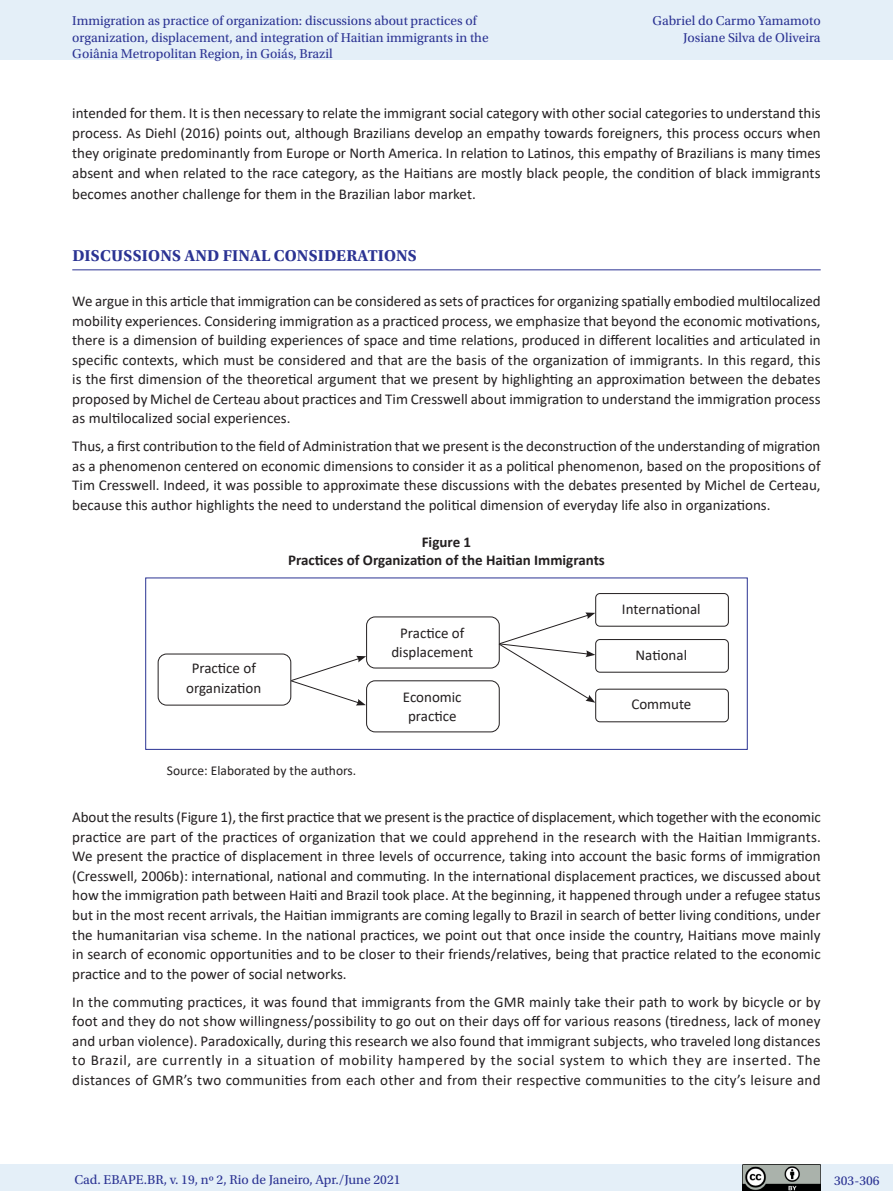
<style>
.page{position:relative;width:893px;height:1191px;background:#fff}
.page>*{position:absolute;margin:0;border:0;box-sizing:border-box;transform-origin:0 0}
._07_1_sub_1{font:700 16.5px "Utopia Std";letter-spacing:.01em;color:#2b3393}
._06_0_texto{font:15px/19.5px "Calibri";color:#231f20;text-align:justify}
._08_2_tabela_titulo{font:700 15px/18px "Calibri";color:#231f20;text-align:center}
.t1{font:13.5px/16.5px "Utopia Std";color:#2b3393}
._00__fonte_legenda_f{font:13.5px "Calibri";color:#231f20}
</style>
<div class="page">
<div style="left:0;top:0;width:893px;height:60px;background:#e4eff8"></div>
<div style="left:0;top:1164px;width:893px;height:27px;background:#e4eff8"></div>
<img style="left:743px;top:1164px;width:78px;height:27px">
<hr style="left:72px;top:269px;width:749px;height:1px;background:#2b3393">
<div style="left:366px;top:680px;width:134px;height:52px;border:1px solid #231f20;border-radius:9px"></div>
<div style="left:366px;top:616px;width:134px;height:52px;border:1px solid #231f20;border-radius:9px"></div>
<div style="left:158px;top:653px;width:133px;height:52px;border:1px solid #231f20;border-radius:9px"></div>
<div style="left:595px;top:593px;width:134px;height:33px;border:1px solid #231f20;border-radius:4px"></div>
<div style="left:595px;top:639px;width:134px;height:33px;border:1px solid #231f20;border-radius:4px"></div>
<div style="left:595px;top:689px;width:134px;height:33px;border:1px solid #231f20;border-radius:4px"></div>
<svg style="left:290px;top:656px;width:76px;height:49px"></svg>
<svg style="left:498px;top:612px;width:97px;height:90px"></svg>
<div style="left:145px;top:577px;width:603px;height:173px;border:1px solid #2b3393"></div>
<p class="t1" style="left:72px;top:13px;width:418px">Immigration as practice of organization: discussions about practices of organization, displacement, and integration of Haitian immigrants in the<br>Goiânia Metropolitan Region, in Goiás, Brazil</p>
<p class="t1" style="left:653px;top:13px;width:170px;text-align:right">Gabriel do Carmo Yamamoto<br>Josiane Silva de Oliveira</p>
<p class="_06_0_texto" style="left:72px;top:102px;width:750px;line-height:20.2px">intended for them. It is then necessary to relate the immigrant social category with other social categories to understand this process. As Diehl (2016) points out, although Brazilians develop an empathy towards foreigners, this process occurs when they originate predominantly from Europe or North America. In relation to Latinos, this empathy of Brazilians is many times absent and when related to the race category, as the Haitians are mostly black people, the condition of black immigrants becomes another challenge for them in the Brazilian labor market.</p>
<p class="_07_1_sub_1" style="left:72px;top:246px;width:346px">DISCUSSIONS AND FINAL CONSIDERATIONS</p>
<p class="_06_0_texto" style="left:72px;top:291px;width:750px">We argue in this article that immigration can be considered as sets of practices for organizing spatially embodied multilocalized mobility experiences. Considering immigration as a practiced process, we emphasize that beyond the economic motivations, there is a dimension of building experiences of space and time relations, produced in different localities and articulated in specific contexts, which must be considered and that are the basis of the organization of immigrants. In this regard, this is the first dimension of the theoretical argument that we present by highlighting an approximation between the debates proposed by Michel de Certeau about practices and Tim Cresswell about immigration to understand the immigration process as multilocalized social experiences.</p>
<p class="_06_0_texto" style="left:72px;top:436px;width:750px">Thus, a first contribution to the field of Administration that we present is the deconstruction of the understanding of migration as a phenomenon centered on economic dimensions to consider it as a political phenomenon, based on the propositions of Tim Cresswell. Indeed, it was possible to approximate these discussions with the debates presented by Michel de Certeau, because this author highlights the need to understand the political dimension of everyday life also in organizations.</p>
<p class="_08_2_tabela_titulo" style="left:288px;top:533px;width:318px">Figure 1<br>Practices of Organization of the Haitian Immigrants</p>
<p class="_06_0_texto" style="left:186px;top:658px;width:77px;text-align:center">Practice of organization</p>
<p class="_06_0_texto" style="left:391px;top:622px;width:83px;text-align:center">Practice of displacement</p>
<p class="_06_0_texto" style="left:403px;top:686px;width:60px;text-align:center">Economic practice</p>
<p class="_06_0_texto" style="left:622px;top:598px;width:80px">International</p>
<p class="_06_0_texto" style="left:636px;top:644px;width:53px">National</p>
<p class="_06_0_texto" style="left:631px;top:694px;width:62px">Commute</p>
<p class="_00__fonte_legenda_f" style="left:167px;top:761px;width:191px">Source: Elaborated by the authors.</p>
<p class="_06_0_texto" style="left:72px;top:807px;width:750px">About the results (Figure 1), the first practice that we present is the practice of displacement, which together with the economic practice are part of the practices of organization that we could apprehend in the research with the Haitian Immigrants.<br>We present the practice of displacement in three levels of occurrence, taking into account the basic forms of immigration (Cresswell, 2006b): international, national and commuting. In the international displacement practices, we discussed about how the immigration path between Haiti and Brazil took place. At the beginning, it happened through under a refugee status but in the most recent arrivals, the Haitian immigrants are coming legally to Brazil in search of better living conditions, under the humanitarian visa scheme. In the national practices, we point out that once inside the country, Haitians move mainly in search of economic opportunities and to be closer to their friends/relatives, being that practice related to the economic practice and to the power of social networks.</p>
<p class="_06_0_texto" style="left:72px;top:991px;width:750px">In the commuting practices, it was found that immigrants from the GMR mainly take their path to work by bicycle or by foot and they do not show willingness/possibility to go out on their days off for various reasons (tiredness, lack of money and urban violence). Paradoxically, during this research we also found that immigrant subjects, who traveled long distances to Brazil, are currently in a situation of mobility hampered by the social system to which they are inserted. The distances of GMR’s two communities from each other and from their respective communities to the city’s leisure and</p>
<p class="t1" style="left:74px;top:1171px;width:328px">Cad. EBAPE.BR, v. 19, nº 2, Rio de Janeiro, Apr./June 2021</p>
<p class="t1" style="left:834px;top:1172px;width:47px">303-306</p>
</div>
